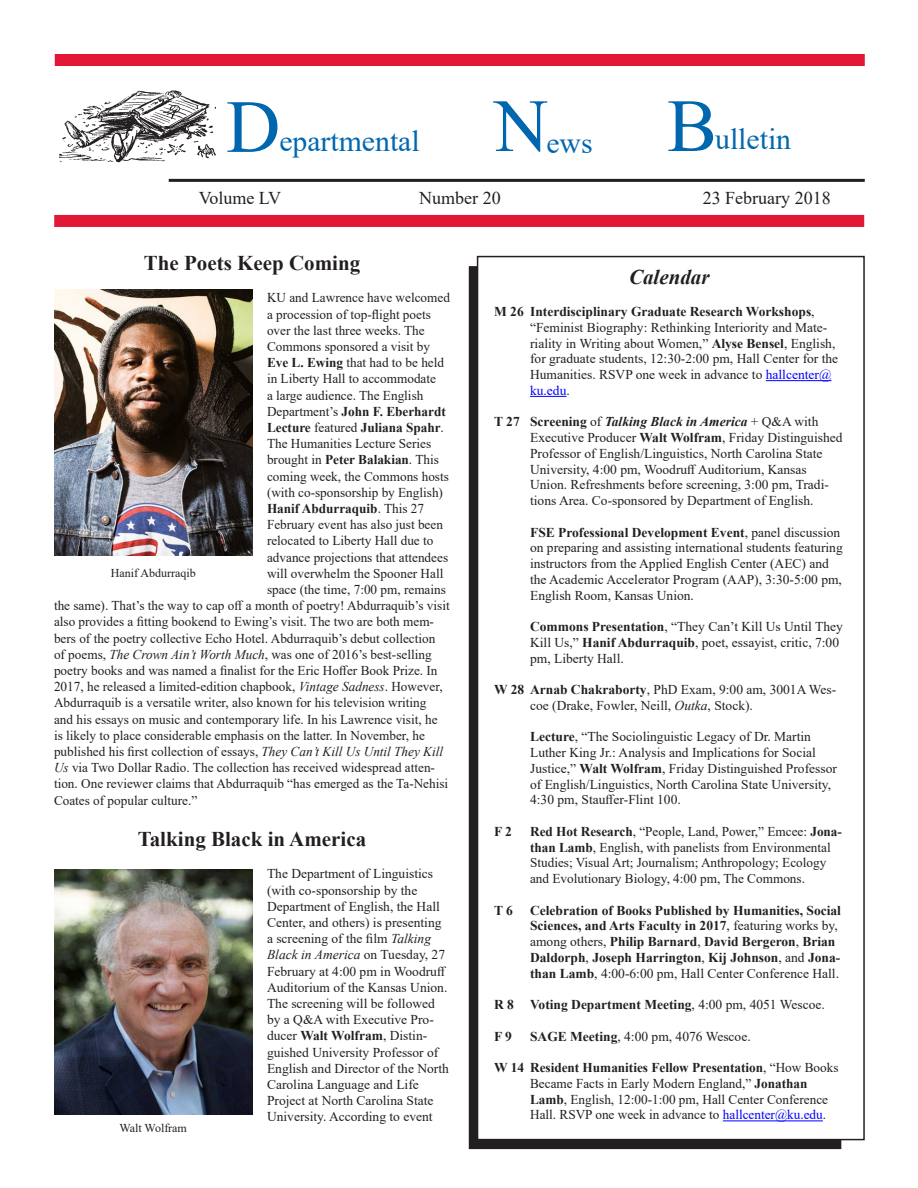
<style>
.page{position:relative;width:918px;height:1188px;background:#fff}
.page>*{position:absolute;margin:0;border:0;box-sizing:border-box;transform-origin:0 0}
.t1{font:75px "Times New Roman";color:#0067af}
.t2{font:29.7px "Times New Roman";color:#0067af}
.t3{font:700 21px "Times New Roman";color:#231f20}
.t4{font:italic 700 21px "Times New Roman";color:#231f20}
.t5{font:18px "Times New Roman";color:#231f20}
.t6{font:13.5px/15.8px "Times New Roman";color:#231f20}
.t7{font:700 13.5px/15.8px "Times New Roman";color:#231f20}
.t8{font:12px "Times New Roman";color:#231f20}
.s1{font-weight:700}
.s2{font-weight:400}
.s3{font-style:italic}
.s4{color:#00f}
.s5{font-weight:700;font-style:italic}
</style>
<div class="page">
<div style="left:470px;top:267px;width:371px;height:881px;background:#231f20"></div>
<div style="left:478px;top:257px;width:386px;height:883px;background:#fff"></div>
<div style="left:477px;top:256px;width:388px;height:884px;border:2px solid #231f20"></div>
<div style="left:55px;top:54px;width:810px;height:12px;background:#e21736"></div>
<hr style="left:169px;top:179px;width:696px;height:3px;background:#231f20">
<div style="left:54px;top:215px;width:810px;height:12px;background:#e21736"></div>
<img style="left:60px;top:89px;width:155px;height:73px">
<hr style="left:766px;top:380px;width:65px;height:1px;background:#00f">
<hr style="left:530px;top:396px;width:36px;height:1px;background:#00f">
<hr style="left:723px;top:1121px;width:100px;height:1px;background:#00f">
<img style="left:54px;top:290px;width:198px;height:266px">
<img style="left:54px;top:870px;width:198px;height:244px">
<p class="t1" style="left:226px;top:74px;width:56px">D</p>
<p class="t1" style="left:494px;top:73px;width:56px">N</p>
<p class="t1" style="left:667px;top:73px;width:52px">B</p>
<p class="t2" style="left:279px;top:120px;width:142px">epartmental</p>
<p class="t2" style="left:546px;top:122px;width:48px">ews</p>
<p class="t2" style="left:715px;top:118px;width:77px">ulletin</p>
<p class="t5" style="left:199px;top:185px;width:84px">Volume LV</p>
<p class="t5" style="left:419px;top:185px;width:83px">Number 20</p>
<p class="t5" style="left:703px;top:185px;width:129px">23 February 2018</p>
<p class="t3" style="left:144px;top:248px;width:218px">The Poets Keep Coming</p>
<p class="t6" style="left:267px;top:290px;width:184px">KU and Lawrence have welcomed</p>
<p class="t6" style="left:267px;top:306px;width:165px">a procession of top-flight poets</p>
<p class="t6" style="left:267px;top:322px;width:159px">over the last three weeks. The</p>
<p class="t6" style="left:267px;top:338px;width:165px">Commons sponsored a visit by</p>
<p class="t6" style="left:267px;top:354px;width:179px"><span class="s1">Eve L. Ewing</span> that had to be held</p>
<p class="t6" style="left:267px;top:371px;width:171px">in Liberty Hall to accommodate</p>
<p class="t6" style="left:267px;top:387px;width:158px">a large audience. The English</p>
<p class="t7" style="left:267px;top:403px;width:180px"><span class="s2">Department’s</span> John F. Eberhardt</p>
<p class="t7" style="left:267px;top:419px;width:178px">Lecture <span class="s2">featured</span> Juliana Spahr<span class="s2">.</span></p>
<p class="t6" style="left:267px;top:435px;width:166px">The Humanities Lecture Series</p>
<p class="t6" style="left:267px;top:452px;width:173px">brought in <span class="s1">Peter Balakian</span>. This</p>
<p class="t6" style="left:267px;top:468px;width:183px">coming week, the Commons hosts</p>
<p class="t6" style="left:267px;top:484px;width:178px">(with co-sponsorship by English)</p>
<p class="t7" style="left:267px;top:500px;width:159px">Hanif Abdurraquib<span class="s2">. This 27</span></p>
<p class="t6" style="left:267px;top:516px;width:177px">February event has also just been</p>
<p class="t6" style="left:267px;top:533px;width:168px">relocated to Liberty Hall due to</p>
<p class="t6" style="left:267px;top:549px;width:183px">advance projections that attendees</p>
<p class="t6" style="left:267px;top:565px;width:178px">will overwhelm the Spooner Hall</p>
<p class="t6" style="left:267px;top:581px;width:180px">space (the time, 7:00 pm, remains</p>
<p class="t6" style="left:54px;top:597px;width:397px">the same). That’s the way to cap off a month of poetry! Abdurraquib’s visit</p>
<p class="t6" style="left:54px;top:614px;width:382px">also provides a fitting bookend to Ewing’s visit. The two are both mem-</p>
<p class="t6" style="left:54px;top:630px;width:383px">bers of the poetry collective Echo Hotel. Abdurraquib’s debut collection</p>
<p class="t6" style="left:54px;top:646px;width:379px">of poems, <span class="s3">The Crown Ain’t Worth Much</span>, was one of 2016’s best-selling</p>
<p class="t6" style="left:54px;top:662px;width:385px">poetry books and was named a finalist for the Eric Hoffer Book Prize. In</p>
<p class="t6" style="left:54px;top:678px;width:390px">2017, he released a limited-edition chapbook, <span class="s3">Vintage Sadness</span>. However,</p>
<p class="t6" style="left:54px;top:695px;width:374px">Abdurraquib is a versatile writer, also known for his television writing</p>
<p class="t6" style="left:54px;top:711px;width:385px">and his essays on music and contemporary life. In his Lawrence visit, he</p>
<p class="t6" style="left:54px;top:727px;width:372px">is likely to place considerable emphasis on the latter. In November, he</p>
<p class="t6" style="left:54px;top:743px;width:391px">published his first collection of essays, <span class="s3">They Can’t Kill Us Until They Kill</span></p>
<p class="t6" style="left:54px;top:759px;width:383px"><span class="s3">Us</span> via Two Dollar Radio. The collection has received widespread atten-</p>
<p class="t6" style="left:54px;top:776px;width:396px">tion. One reviewer claims that Abdurraquib “has emerged as the Ta-Nehisi</p>
<p class="t6" style="left:54px;top:792px;width:145px">Coates of popular culture.”</p>
<p class="t3" style="left:138px;top:824px;width:230px">Talking Black in America</p>
<p class="t6" style="left:267px;top:865px;width:183px;line-height:16.2px">The Department of Linguistics (with co-sponsorship by the<br>Department of English, the Hall<br>Center, and others) is presenting a screening of the film <span class="s3">Talking<br>Black in America</span> on Tuesday, 27<br>February at 4:00 pm in Woodruff<br>Auditorium of the Kansas Union.<br>The screening will be followed by a Q&amp;A with Executive Pro&shy;ducer <span class="s1">Walt Wolfram</span>, Distin&shy;guished University Professor of<br>English and Director of the North<br>Carolina Language and Life<br>Project at North Carolina State<br>University. According to event</p>
<p class="t8" style="left:111px;top:565px;width:86px">Hanif Abdurraqib</p>
<p class="t8" style="left:119px;top:1119px;width:69px">Walt Wolfram</p>
<p class="t4" style="left:629px;top:263px;width:82px">Calendar</p>
<p class="t6" style="left:530px;top:303px;width:310px;text-indent:-36px"><span class="s1">M 26 Interdisciplinary Graduate Research Workshops</span>, “Feminist Biography: Rethinking Interiority and Mate&shy;riality in Writing about Women,” <span class="s1">Alyse Bensel</span>, English, for graduate students, 12:30-2:00 pm, Hall Center for the Humanities. RSVP one week in advance to <span class="s4">hallcenter@ ku.edu</span>.</p>
<p class="t6" style="left:530px;top:414px;width:314px;text-indent:-36px"><span class="s1">T 27 Screening</span> of <span class="s5">Talking Black in America</span> + Q&amp;A with Executive Producer <span class="s1">Walt Wolfram</span>, Friday Distinguished Professor of English/Linguistics, North Carolina State University, 4:00 pm, Woodruff Auditorium, Kansas Union. Refreshments before screening, 3:00 pm, Tradi&shy;tions Area. Co-sponsored by Department of English.</p>
<p class="t6" style="left:530px;top:524px;width:314px"><span class="s1">FSE Professional Development Event</span>, panel discussion on preparing and assisting international students featuring instructors from the Applied English Center (AEC) and the Academic Accelerator Program (AAP), 3:30-5:00 pm, English Room, Kansas Union.</p>
<p class="t6" style="left:530px;top:618px;width:314px"><span class="s1">Commons Presentation</span>, “They Can’t Kill Us Until They<br>Kill Us,” <span class="s1">Hanif Abdurraquib</span>, poet, essayist, critic, 7:00 pm, Liberty Hall.</p>
<p class="t6" style="left:530px;top:681px;width:308px;text-indent:-36px"><span class="s1">W 28 Arnab Chakraborty</span>, PhD Exam, 9:00 am, 3001A Wes&shy;coe (Drake, Fowler, Neill, <span class="s3">Outka</span>, Stock).</p>
<p class="t6" style="left:530px;top:729px;width:308px"><span class="s1">Lecture</span>, “The Sociolinguistic Legacy of Dr. Martin Luther King Jr.: Analysis and Implications for Social Justice,” <span class="s1">Walt Wolfram</span>, Friday Distinguished Professor of English/Linguistics, North Carolina State University, 4:30 pm, Stauffer-Flint 100.</p>
<p class="t7" style="left:494px;top:823px;width:19px">F 2</p>
<p class="t6" style="left:530px;top:823px;width:313px"><span class="s1">Red Hot Research</span>, “People, Land, Power,” Emcee: <span class="s1">Jona&shy;than Lamb</span>, English, with panelists from Environmental Studies; Visual Art; Journalism; Anthropology; Ecology and Evolutionary Biology, 4:00 pm, The Commons.</p>
<p class="t7" style="left:494px;top:902px;width:20px">T 6</p>
<p class="t7" style="left:530px;top:902px;width:312px">Celebration of Books Published by Humanities, Social Sciences, and Arts Faculty in 2017<span class="s2">, featuring works by, among others,</span> Philip Barnard<span class="s2">,</span> David Bergeron<span class="s2">,</span> Brian Daldorph<span class="s2">,</span> Joseph Harrington<span class="s2">,</span> Kij Johnson<span class="s2">, and</span> Jona&shy;than Lamb<span class="s2">, 4:00-6:00 pm, Hall Center Conference Hall.</span></p>
<p class="t7" style="left:494px;top:996px;width:332px">R 8 Voting Department Meeting<span class="s2">, 4:00 pm, 4051 Wescoe.</span></p>
<p class="t7" style="left:494px;top:1028px;width:19px">F 9</p>
<p class="t6" style="left:530px;top:1028px;width:222px"><span class="s1">SAGE Meeting</span>, 4:00 pm, 4076 Wescoe.</p>
<p class="t6" style="left:530px;top:1059px;width:310px;text-indent:-36px"><span class="s1">W 14 Resident Humanities Fellow Presentation</span>, “How Books Became Facts in Early Modern England,” <span class="s1">Jonathan Lamb</span>, English, 12:00-1:00 pm, Hall Center Conference Hall. RSVP one week in advance to <span class="s4">hallcenter@ku.edu</span>.</p>
</div>
